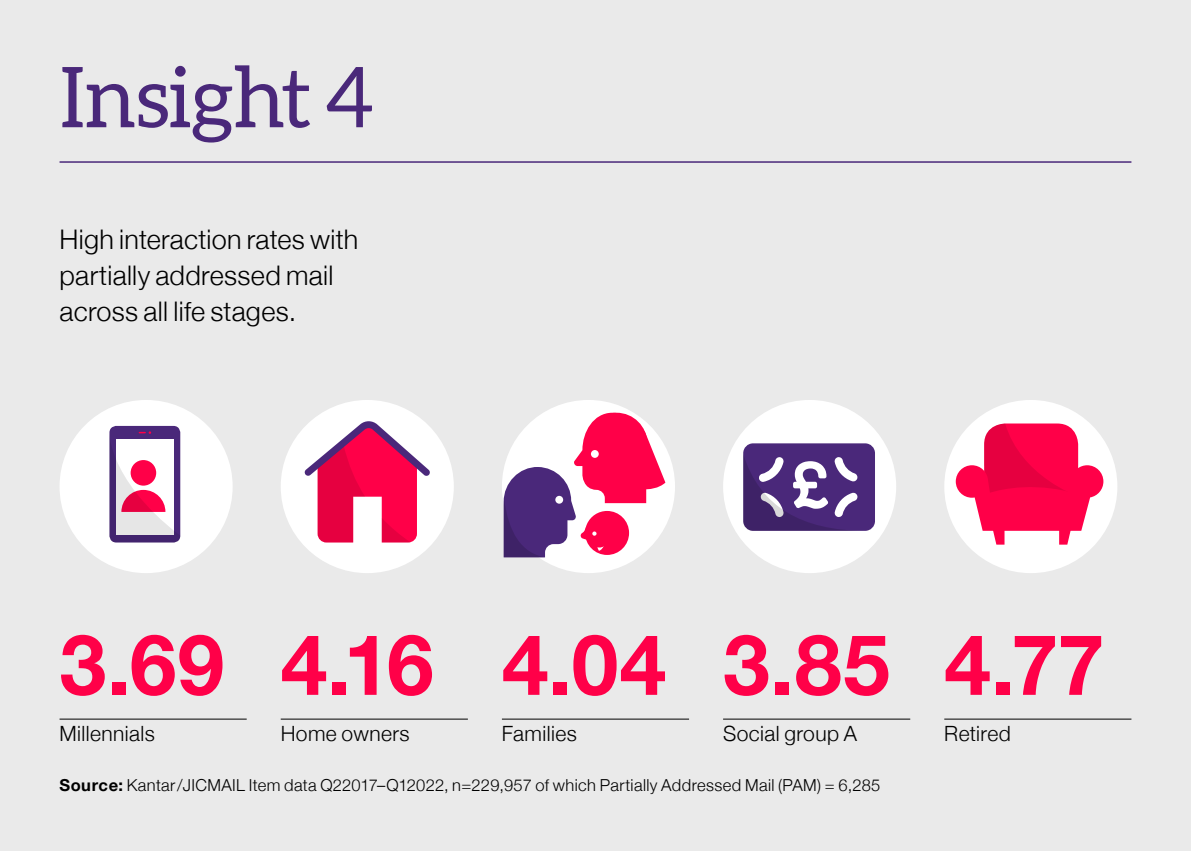
<style>
.page{position:relative;width:1191px;height:851px;background:#fff}
.page>*{position:absolute;margin:0;border:0;box-sizing:border-box;transform-origin:0 0}
.t1{font:700 84px "Helvetica Neue";letter-spacing:.01em;color:#ff0048}
.t2{font:84px "Aleo";letter-spacing:-.015em;color:#4a287a}
.t3{font:300 27px/36px "Helvetica Neue";letter-spacing:.01em;color:#000}
.t4{font:300 21px "Helvetica Neue";letter-spacing:.02em;color:#000}
.t5{font:300 16.5px "Helvetica Neue";letter-spacing:.02em;color:#000}
.s1{font-weight:700}
</style>
<div class="page">
<div style="left:0;top:0;width:1191px;height:850px;background:#eaeaea"></div>
<div style="left:281px;top:400px;width:173px;height:173px;background:#fff;border-radius:50%"></div>
<svg style="left:304px;top:421px;width:126px;height:121px"></svg>
<hr style="left:60px;top:161px;width:1071px;height:2px;background:#4a287a">
<hr style="left:60px;top:718px;width:187px;height:1px;background:#000">
<hr style="left:281px;top:718px;width:187px;height:1px;background:#000">
<hr style="left:502px;top:718px;width:187px;height:1px;background:#000">
<hr style="left:723px;top:718px;width:187px;height:1px;background:#000">
<hr style="left:944px;top:718px;width:187px;height:1px;background:#000">
<div style="left:60px;top:400px;width:173px;height:173px;background:#fff;border-radius:50%"></div>
<svg style="left:109px;top:426px;width:71px;height:116px"></svg>
<div style="left:944px;top:400px;width:173px;height:173px;background:#fff;border-radius:50%"></div>
<svg style="left:955px;top:423px;width:148px;height:121px"></svg>
<div style="left:723px;top:400px;width:173px;height:173px;background:#fff;border-radius:50%"></div>
<div style="left:743px;top:443px;width:132px;height:87px;background:#4a287a;border-radius:10px"></div>
<div style="left:502px;top:400px;width:173px;height:173px;background:#fff;border-radius:50%"></div>
<svg style="left:503px;top:412px;width:162px;height:145px"></svg>
<svg style="left:743px;top:454px;width:115px;height:76px"></svg>
<h1 class="t2" style="left:60px;top:50px;width:316px">Insight 4</h1>
<h2 class="t3" style="left:60px;top:221px;width:300px">High interaction rates with partially addressed mail across all life stages.</h2>
<h1 class="t1" style="left:60px;top:612px;width:166px">3.69</h1>
<p class="t4" style="left:60px;top:720px;width:97px">Millennials</p>
<h1 class="t1" style="left:281px;top:612px;width:155px">4.16</h1>
<p class="t4" style="left:281px;top:720px;width:130px">Home owners</p>
<h1 class="t1" style="left:502px;top:612px;width:166px">4.04</h1>
<p class="t4" style="left:502px;top:720px;width:76px">Families</p>
<h1 class="t1" style="left:723px;top:612px;width:168px">3.85</h1>
<p class="t4" style="left:723px;top:720px;width:135px">Social group A</p>
<p class="t5" style="left:60px;top:775px;width:822px"><span class="s1">Source:</span> Kantar/JICMAIL Item data Q22017–Q12022, n=229,957 of which Partially Addressed Mail (PAM) = 6,285</p>
<h1 class="t1" style="left:944px;top:612px;width:162px">4.77</h1>
<p class="t4" style="left:944px;top:720px;width:68px">Retired</p>
</div>
